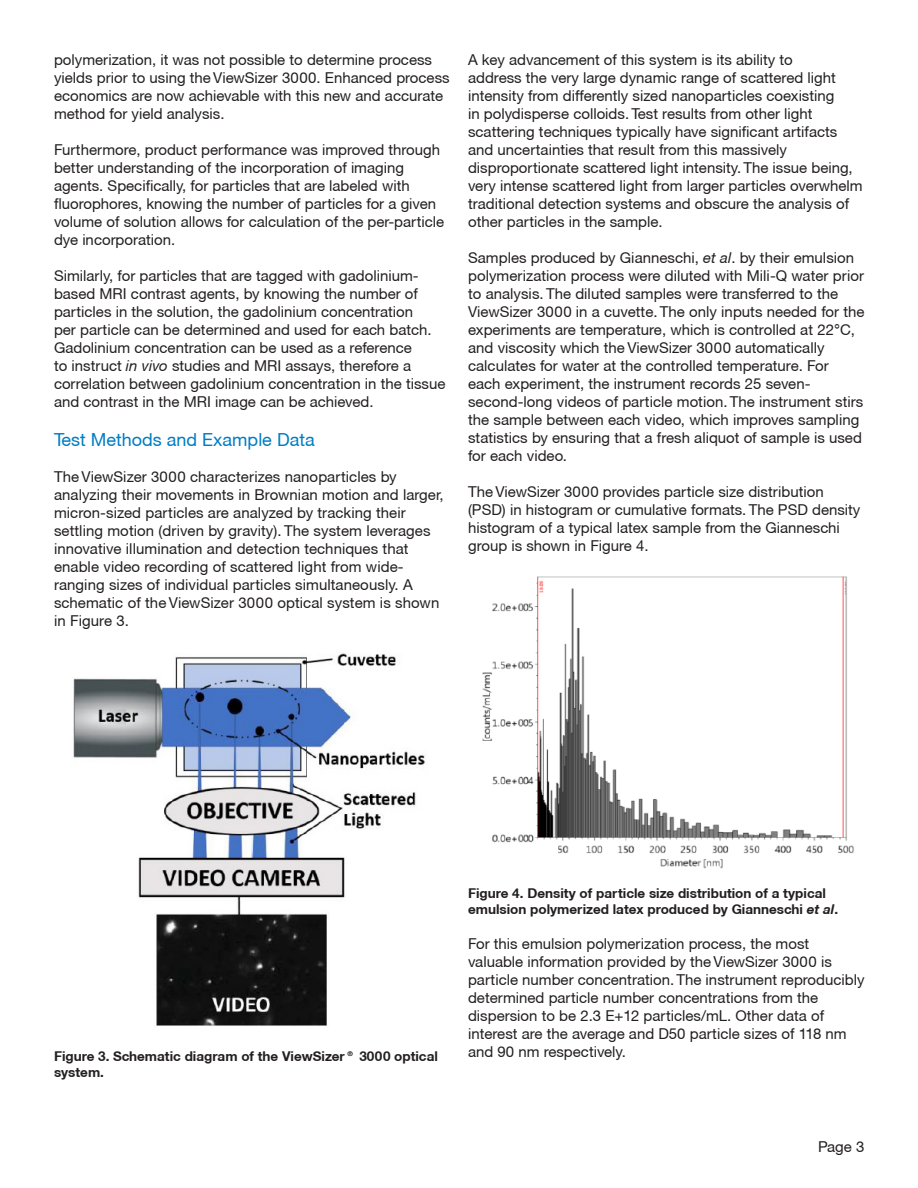
<style>
.page{position:relative;width:918px;height:1188px;background:#fff}
.page>*{position:absolute;margin:0;border:0;box-sizing:border-box;transform-origin:0 0}
.t1{font:18px "Helvetica Neue CE";color:#007dc3}
.t2{font:15px/18px "Helvetica Neue CE";color:#231f20}
.t3{font:700 13.5px/16.2px "Helvetica Neue CE";color:#231f20}
.s1{font-style:italic}
</style>
<div class="page">
<img style="left:73px;top:653px;width:352px;height:373px">
<img style="left:482px;top:576px;width:372px;height:293px">
<p class="t2" style="left:54px;top:51px;width:397px">polymerization, it was not possible to determine process yields prior to using the ViewSizer 3000. Enhanced process economics are now achievable with this new and accurate method for yield analysis.</p>
<p class="t2" style="left:54px;top:141px;width:392px">Furthermore, product performance was improved through better understanding of the incorporation of imaging agents. Specifically, for particles that are labeled with fluorophores, knowing the number of particles for a given volume of solution allows for calculation of the per-particle dye incorporation.</p>
<p class="t2" style="left:54px;top:267px;width:393px">Similarly, for particles that are tagged with gadolinium&shy;based MRI contrast agents, by knowing the number of particles in the solution, the gadolinium concentration<br>per particle can be determined and used for each batch.<br>Gadolinium concentration can be used as a reference<br>to instruct <span class="s1">in vivo</span> studies and MRI assays, therefore a correlation between gadolinium concentration in the tissue and contrast in the MRI image can be achieved.</p>
<p class="t1" style="left:54px;top:429px;width:262px">Test Methods and Example Data</p>
<p class="t2" style="left:54px;top:468px;width:391px">The ViewSizer 3000 characterizes nanoparticles by analyzing their movements in Brownian motion and larger, micron-sized particles are analyzed by tracking their settling motion (driven by gravity). The system leverages innovative illumination and detection techniques that enable video recording of scattered light from wide&shy;ranging sizes of individual particles simultaneously. A schematic of the ViewSizer 3000 optical system is shown in Figure 3.</p>
<p class="t2" style="left:468px;top:51px;width:396px">A key advancement of this system is its ability to<br>address the very large dynamic range of scattered light intensity from differently sized nanoparticles coexisting<br>in polydisperse colloids. Test results from other light scattering techniques typically have significant artifacts and uncertainties that result from this massively disproportionate scattered light intensity. The issue being, very intense scattered light from larger particles overwhelm traditional detection systems and obscure the analysis of other particles in the sample.</p>
<p class="t2" style="left:468px;top:249px;width:398px">Samples produced by Gianneschi, <span class="s1">et al</span>. by their emulsion polymerization process were diluted with Mili-Q water prior to analysis. The diluted samples were transferred to the ViewSizer 3000 in a cuvette. The only inputs needed for the experiments are temperature, which is controlled at 22°C, and viscosity which the ViewSizer 3000 automatically calculates for water at the controlled temperature. For each experiment, the instrument records 25 seven&shy;second-long videos of particle motion. The instrument stirs the sample between each video, which improves sampling statistics by ensuring that a fresh aliquot of sample is used for each video.</p>
<p class="t2" style="left:468px;top:483px;width:394px">The ViewSizer 3000 provides particle size distribution (PSD) in histogram or cumulative formats. The PSD density histogram of a typical latex sample from the Gianneschi group is shown in Figure 4.</p>
<p class="t3" style="left:54px;top:1048px;width:385px">Figure 3. Schematic diagram of the ViewSizer® 3000 optical system.</p>
<p class="t3" style="left:468px;top:885px;width:372px">Figure 4. Density of particle size distribution of a typical emulsion polymerized latex produced by Gianneschi <span class="s1">et al</span>.</p>
<p class="t2" style="left:468px;top:935px;width:398px">For this emulsion polymerization process, the most valuable information provided by the ViewSizer 3000 is particle number concentration. The instrument reproducibly determined particle number concentrations from the dispersion to be 2.3 E+12 particles/mL. Other data of interest are the average and D50 particle sizes of 118 nm and 90 nm respectively.</p>
<p class="t2" style="left:818px;top:1138px;width:48px">Page 3</p>
</div>
